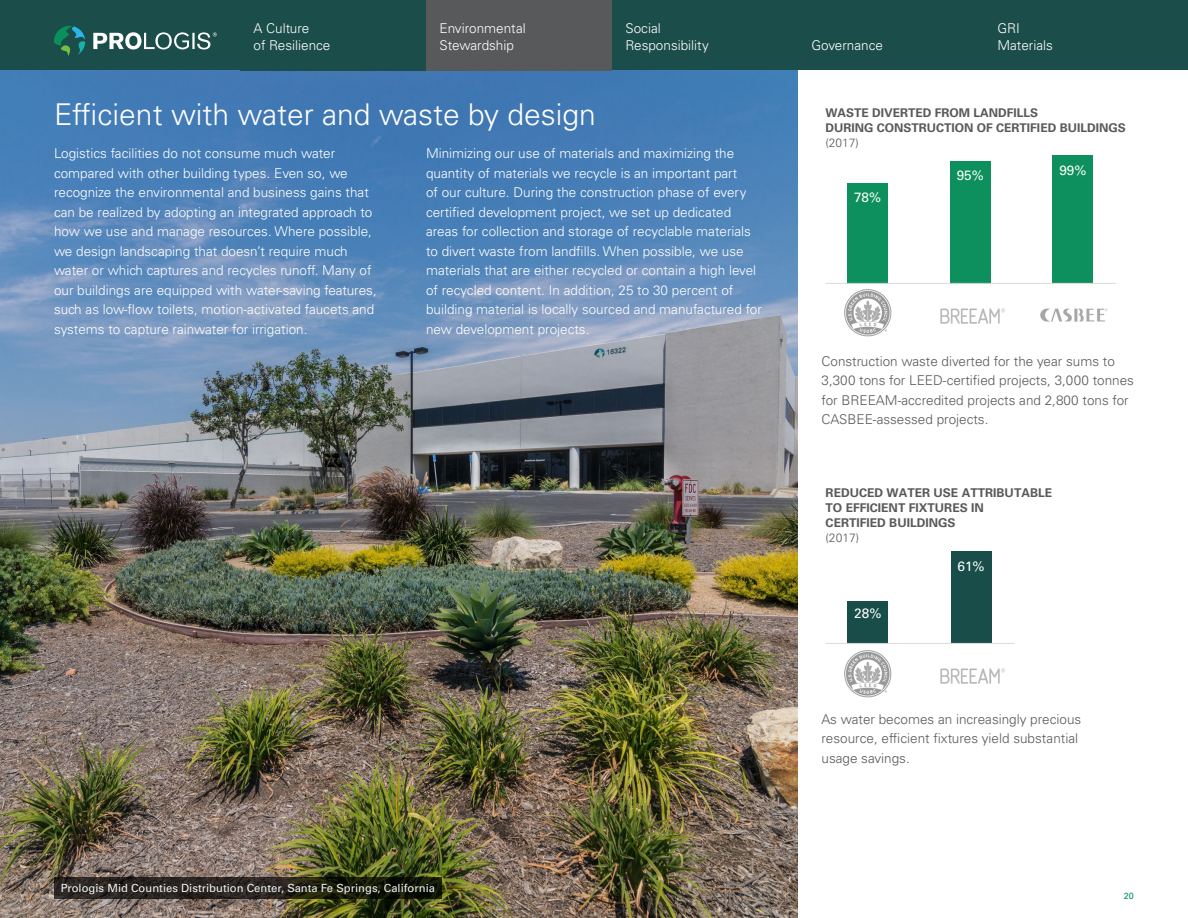
<style>
.page{position:relative;width:1188px;height:918px;background:#fff}
.page>*{position:absolute;margin:0;border:0;box-sizing:border-box;transform-origin:0 0}
.Headline{font:300 30px "Univers LT Std";color:#fff}
.t1{font:13.65px "Univers LT Std";color:#fff}
.Body_Copy{font:300 13.5px/19.5px "Univers LT Std";color:#fff}
.Body_Copy-2{font:300 13.5px/19.5px "Univers LT Std";color:#58595b}
.Nav_Body{font:300 13.5px/16.5px "Univers LT Std";color:#fff}
.t2{font:13.5px "Univers LT Std";color:#fff}
.t3{font:700 12px/15.1px "Univers LT Std";color:#58595b}
.Caption_white{font:11.25px "Univers LT Std";color:#eff2f3}
.folio{font:9px "Univers LT Std";color:#008e5b}
.s1{font-weight:300}
</style>
<div class="page">
<img style="left:0;top:70px;width:798px;height:848px">
<div style="left:1053px;top:156px;width:40px;height:127px;background:#0d905d"></div>
<div style="left:847px;top:183px;width:41px;height:100px;background:#0d905d"></div>
<div style="left:950px;top:161px;width:40px;height:122px;background:#0d905d"></div>
<hr style="left:826px;top:283px;width:290px;height:1px;background:#d9d9d8">
<div style="left:951px;top:552px;width:40px;height:91px;background:#184d4a"></div>
<div style="left:847px;top:601px;width:41px;height:42px;background:#184d4a"></div>
<hr style="left:826px;top:643px;width:188px;height:1px;background:#d9d9d8">
<img style="left:844px;top:289px;width:48px;height:48px">
<img style="left:844px;top:650px;width:48px;height:47px">
<img style="left:1040px;top:308px;width:68px;height:14px">
<img style="left:940px;top:308px;width:65px;height:16px">
<img style="left:940px;top:668px;width:65px;height:16px">
<div style="left:0;top:0;width:1188px;height:70px;background:#1b4d4a"></div>
<svg style="left:54px;top:26px;width:31px;height:30px"></svg>
<svg style="left:93px;top:32px;width:124px;height:18px"></svg>
<div style="left:426px;top:0;width:186px;height:70px;background:#58595b"></div>
<svg style="left:54px;top:877px;width:388px;height:21px"></svg>
<p class="Nav_Body" style="left:254px;top:20px;width:79px">A Culture<br>of Resilience</p>
<p class="Nav_Body" style="left:440px;top:20px;width:88px">Environmental<br>Stewardship</p>
<p class="Nav_Body" style="left:626px;top:20px;width:85px">Social<br>Responsibility</p>
<p class="Nav_Body" style="left:812px;top:37px;width:73px">Governance</p>
<p class="Nav_Body" style="left:998px;top:20px;width:57px">GRI<br>Materials</p>
<p class="Headline" style="left:54px;top:97px;width:543px">Efficient with water and waste by design</p>
<p class="Body_Copy" style="left:54px;top:144px;width:324px">Logistics facilities do not consume much water compared with other building types. Even so, we recognize the environmental and business gains that can be realized by adopting an integrated approach to how we use and manage resources. Where possible, we design landscaping that doesn’t require much water or which captures and recycles runoff. Many of our buildings are equipped with water-saving features, such as low-flow toilets, motion-activated faucets and systems to capture rainwater for irrigation.</p>
<p class="Body_Copy" style="left:426px;top:144px;width:337px">Minimizing our use of materials and maximizing the quantity of materials we recycle is an important part<br>of our culture. During the construction phase of every certified development project, we set up dedicated areas for collection and storage of recyclable materials to divert waste from landfills. When possible, we use materials that are either recycled or contain a high level of recycled content. In addition, 25 to 30 percent of building material is locally sourced and manufactured for new development projects.</p>
<p class="t3" style="left:826px;top:105px;width:302px">WASTE DIVERTED FROM LANDFILLS<br>DURING CONSTRUCTION OF CERTIFIED BUILDINGS <span class="s1">(2017)</span></p>
<p class="t2" style="left:854px;top:189px;width:29px">78%</p>
<p class="t2" style="left:957px;top:167px;width:29px">95%</p>
<p class="t2" style="left:1059px;top:162px;width:29px">99%</p>
<p class="Body_Copy-2" style="left:822px;top:351px;width:314px">Construction waste diverted for the year sums to 3,300 tons for LEED-certified projects, 3,000 tonnes for BREEAM-accredited projects and 2,800 tons for CASBEE-assessed projects.</p>
<p class="t3" style="left:826px;top:485px;width:228px">REDUCED WATER USE ATTRIBUTABLE<br>TO EFFICIENT FIXTURES IN<br>CERTIFIED BUILDINGS<br><span class="s1">(2017)</span></p>
<p class="t1" style="left:957px;top:558px;width:29px">61%</p>
<p class="t1" style="left:854px;top:605px;width:29px">28%</p>
<p class="Body_Copy-2" style="left:822px;top:709px;width:261px">As water becomes an increasingly precious resource, efficient fixtures yield substantial usage savings.</p>
<p class="Caption_white" style="left:61px;top:881px;width:376px">Prologis Mid Counties Distribution Center, Santa Fe Springs, California</p>
<p class="folio" style="left:1124px;top:890px;width:12px">20</p>
</div>
